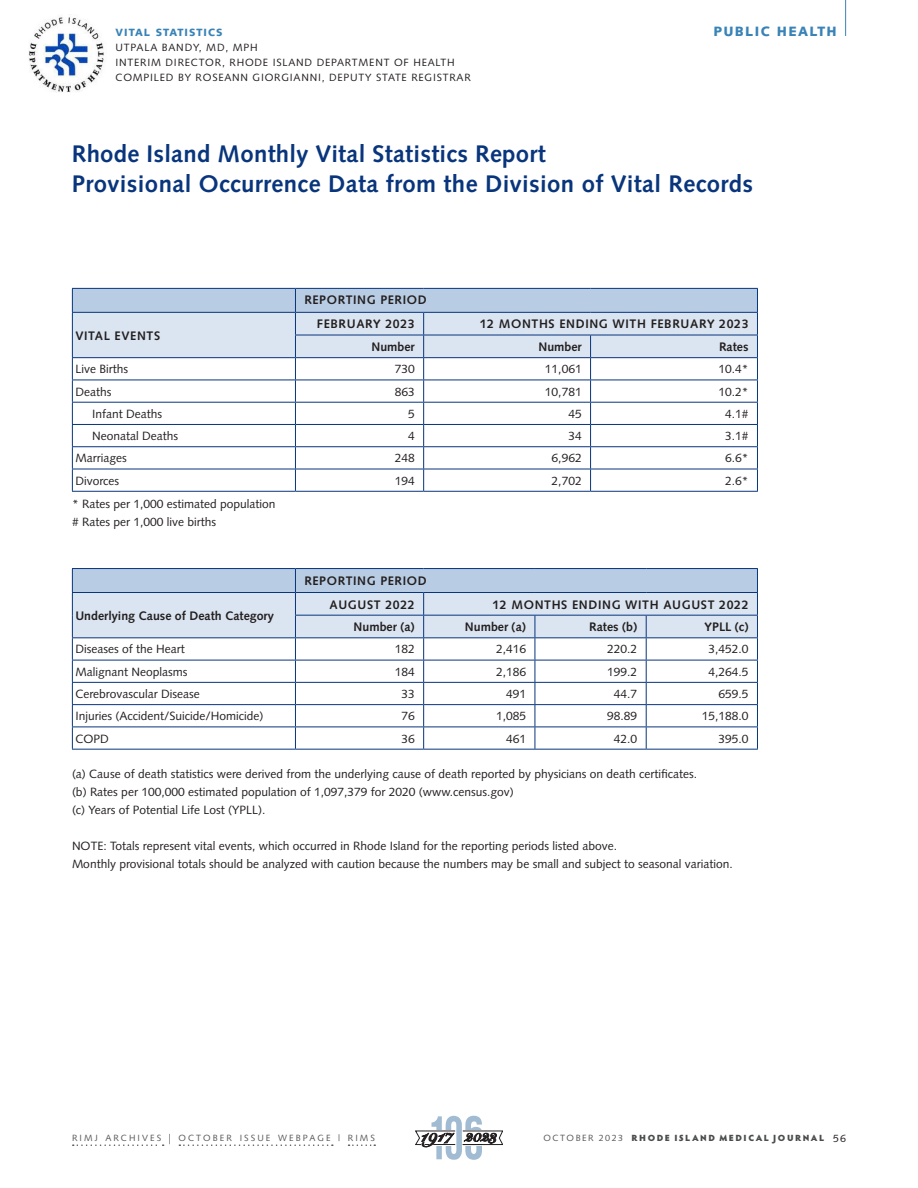
<style>
.page{position:relative;width:918px;height:1188px;background:#fff}
.page>*{position:absolute;margin:0;border:0;box-sizing:border-box;transform-origin:0 0}
.CLINICAL_TITLE{font:700 24px/30px "Syntax";letter-spacing:.015em;color:#08357c}
.dept_blue{font:900 13.5px "Syntax";letter-spacing:.1em;color:#3983b7}
.clinical_text__9_12{font:700 12.3px "Syntax";letter-spacing:.05em;color:#231f20}
.clinical_text__9_12-2{font:700 12.3px "Syntax";color:#231f20}
.clinical_text__9_12-3{font:12px/18px "Syntax";color:#231f20}
.byline_author{font:10.5px/15px "Syntax";letter-spacing:.075em;color:#231f20}
.byline_author-2{font:900 10.5px "Syntax";letter-spacing:.1em;color:#3983b7}
.t1{font:900 9px "Hypatia Sans Pro";letter-spacing:.17em;color:#4b4c4d}
.t2{font:9px "Syntax";letter-spacing:.23em;color:#57585a}
.s1{font-size:13.5px}
.s2{font-family:"Syntax";font-weight:400;color:#57585a}
.s3{font-family:"Syntax";font-weight:400;font-size:10.5px;color:#231f20}
</style>
<div class="page">
<img style="left:28px;top:17px;width:76px;height:76px">
<hr style="left:845px;top:0;width:1px;height:36px;background:#3983b7">
<svg style="left:72px;top:288px;width:686px;height:203px"></svg>
<hr style="left:72px;top:491px;width:223px;height:1px;background:#08357c">
<hr style="left:295px;top:491px;width:129px;height:1px;background:#08357c">
<hr style="left:424px;top:491px;width:167px;height:1px;background:#08357c">
<hr style="left:591px;top:491px;width:167px;height:1px;background:#08357c">
<hr style="left:72px;top:568px;width:223px;height:1px;background:#08357c">
<hr style="left:295px;top:568px;width:129px;height:1px;background:#08357c">
<hr style="left:424px;top:568px;width:111px;height:1px;background:#08357c">
<hr style="left:535px;top:568px;width:111px;height:1px;background:#08357c">
<hr style="left:646px;top:568px;width:112px;height:1px;background:#08357c">
<svg style="left:72px;top:569px;width:686px;height:180px"></svg>
<hr style="left:72px;top:749px;width:223px;height:1px;background:#08357c">
<hr style="left:295px;top:749px;width:129px;height:1px;background:#08357c">
<hr style="left:424px;top:749px;width:111px;height:1px;background:#08357c">
<hr style="left:535px;top:749px;width:111px;height:1px;background:#08357c">
<hr style="left:646px;top:749px;width:112px;height:1px;background:#08357c">
<svg style="left:73px;top:1144px;width:91px;height:2px"></svg>
<svg style="left:179px;top:1144px;width:154px;height:2px"></svg>
<svg style="left:349px;top:1144px;width:26px;height:2px"></svg>
<svg style="left:415px;top:1116px;width:88px;height:44px"></svg>
<p class="byline_author-2" style="left:116px;top:26px;width:109px">VITAL STATISTICS</p>
<p class="dept_blue" style="left:713px;top:23px;width:125px">PUBLIC HEALTH</p>
<p class="byline_author" style="left:116px;top:40px;width:357px">UTPALA BANDY, MD, MPH<br>INTERIM DIRECTOR, RHODE ISLAND DEPARTMENT OF HEALTH<br>COMPILED BY ROSEANN GIORGIANNI, DEPUTY STATE REGISTRAR</p>
<p class="CLINICAL_TITLE" style="left:72px;top:139px;width:683px">Rhode Island Monthly Vital Statistics Report<br>Provisional Occurrence Data from the Division of Vital Records</p>
<p class="clinical_text__9_12" style="left:75px;top:328px;width:86px">VITAL EVENTS</p>
<p class="clinical_text__9_12" style="left:304px;top:293px;width:124px">REPORTING PERIOD</p>
<p class="clinical_text__9_12" style="left:317px;top:317px;width:99px">FEBRUARY 2023</p>
<p class="clinical_text__9_12" style="left:480px;top:317px;width:270px">12 MONTHS ENDING WITH FEBRUARY 2023</p>
<p class="clinical_text__9_12" style="left:372px;top:340px;width:45px">Number</p>
<p class="clinical_text__9_12" style="left:538px;top:340px;width:45px">Number</p>
<p class="clinical_text__9_12" style="left:719px;top:340px;width:31px">Rates</p>
<p class="clinical_text__9_12-3" style="left:75px;top:360px;width:54px">Live Births</p>
<p class="clinical_text__9_12-3" style="left:395px;top:360px;width:22px">730</p>
<p class="clinical_text__9_12-3" style="left:545px;top:360px;width:38px">11,061</p>
<p class="clinical_text__9_12-3" style="left:719px;top:360px;width:32px">10.4*</p>
<p class="clinical_text__9_12-3" style="left:75px;top:382px;width:37px">Deaths</p>
<p class="clinical_text__9_12-3" style="left:395px;top:382px;width:22px">863</p>
<p class="clinical_text__9_12-3" style="left:545px;top:382px;width:38px">10,781</p>
<p class="clinical_text__9_12-3" style="left:719px;top:382px;width:32px">10.2*</p>
<p class="clinical_text__9_12-3" style="left:92px;top:405px;width:72px">Infant Deaths</p>
<p class="clinical_text__9_12-3" style="left:408px;top:405px;width:8px">5</p>
<p class="clinical_text__9_12-3" style="left:568px;top:405px;width:15px">45</p>
<p class="clinical_text__9_12-3" style="left:725px;top:405px;width:25px">4.1#</p>
<p class="clinical_text__9_12-3" style="left:92px;top:427px;width:88px">Neonatal Deaths</p>
<p class="clinical_text__9_12-3" style="left:408px;top:427px;width:8px">4</p>
<p class="clinical_text__9_12-3" style="left:568px;top:427px;width:15px">34</p>
<p class="clinical_text__9_12-3" style="left:725px;top:427px;width:25px">3.1#</p>
<p class="clinical_text__9_12-3" style="left:75px;top:449px;width:53px">Marriages</p>
<p class="clinical_text__9_12-3" style="left:395px;top:449px;width:22px">248</p>
<p class="clinical_text__9_12-3" style="left:552px;top:449px;width:32px">6,962</p>
<p class="clinical_text__9_12-3" style="left:725px;top:449px;width:25px">6.6*</p>
<p class="clinical_text__9_12-3" style="left:75px;top:472px;width:45px">Divorces</p>
<p class="clinical_text__9_12-3" style="left:395px;top:472px;width:22px">194</p>
<p class="clinical_text__9_12-3" style="left:552px;top:472px;width:32px">2,702</p>
<p class="clinical_text__9_12-3" style="left:725px;top:472px;width:25px">2.6*</p>
<p class="clinical_text__9_12-3" style="left:72px;top:495px;width:205px">* Rates per 1,000 estimated population</p>
<p class="clinical_text__9_12-3" style="left:72px;top:513px;width:146px"># Rates per 1,000 live births</p>
<p class="clinical_text__9_12-2" style="left:75px;top:609px;width:200px">Underlying Cause of Death Category</p>
<p class="clinical_text__9_12" style="left:304px;top:573px;width:124px">REPORTING PERIOD</p>
<p class="clinical_text__9_12" style="left:330px;top:597px;width:87px">AUGUST 2022</p>
<p class="clinical_text__9_12" style="left:493px;top:597px;width:258px">12 MONTHS ENDING WITH AUGUST 2022</p>
<p class="clinical_text__9_12" style="left:354px;top:620px;width:63px">Number (a)</p>
<p class="clinical_text__9_12" style="left:465px;top:620px;width:63px">Number (a)</p>
<p class="clinical_text__9_12" style="left:589px;top:620px;width:50px">Rates (b)</p>
<p class="clinical_text__9_12" style="left:705px;top:620px;width:45px">YPLL (c)</p>
<p class="clinical_text__9_12-3" style="left:75px;top:640px;width:111px">Diseases of the Heart</p>
<p class="clinical_text__9_12-3" style="left:395px;top:640px;width:22px">182</p>
<p class="clinical_text__9_12-3" style="left:496px;top:640px;width:32px">2,416</p>
<p class="clinical_text__9_12-3" style="left:607px;top:640px;width:32px">220.2</p>
<p class="clinical_text__9_12-3" style="left:709px;top:640px;width:42px">3,452.0</p>
<p class="clinical_text__9_12-3" style="left:75px;top:663px;width:114px">Malignant Neoplasms</p>
<p class="clinical_text__9_12-3" style="left:395px;top:663px;width:22px">184</p>
<p class="clinical_text__9_12-3" style="left:496px;top:663px;width:32px">2,186</p>
<p class="clinical_text__9_12-3" style="left:607px;top:663px;width:32px">199.2</p>
<p class="clinical_text__9_12-3" style="left:709px;top:663px;width:42px">4,264.5</p>
<p class="clinical_text__9_12-3" style="left:75px;top:685px;width:126px">Cerebrovascular Disease</p>
<p class="clinical_text__9_12-3" style="left:401px;top:685px;width:15px">33</p>
<p class="clinical_text__9_12-3" style="left:506px;top:685px;width:22px">491</p>
<p class="clinical_text__9_12-3" style="left:614px;top:685px;width:25px">44.7</p>
<p class="clinical_text__9_12-3" style="left:719px;top:685px;width:32px">659.5</p>
<p class="clinical_text__9_12-3" style="left:75px;top:707px;width:189px">Injuries (Accident/Suicide/Homicide)</p>
<p class="clinical_text__9_12-3" style="left:401px;top:707px;width:15px">76</p>
<p class="clinical_text__9_12-3" style="left:496px;top:707px;width:32px">1,085</p>
<p class="clinical_text__9_12-3" style="left:607px;top:707px;width:32px">98.89</p>
<p class="clinical_text__9_12-3" style="left:702px;top:707px;width:48px">15,188.0</p>
<p class="clinical_text__9_12-3" style="left:75px;top:729px;width:35px">COPD</p>
<p class="clinical_text__9_12-3" style="left:401px;top:729px;width:15px">36</p>
<p class="clinical_text__9_12-3" style="left:506px;top:729px;width:22px">461</p>
<p class="clinical_text__9_12-3" style="left:614px;top:729px;width:25px">42.0</p>
<p class="clinical_text__9_12-3" style="left:719px;top:729px;width:32px">395.0</p>
<p class="clinical_text__9_12-3" style="left:72px;top:764px;width:627px">(a) Cause of death statistics were derived from the underlying cause of death reported by physicians on death certificates.</p>
<p class="clinical_text__9_12-3" style="left:72px;top:782px;width:443px">(b) Rates per 100,000 estimated population of 1,097,379 for 2020 (www.census.gov)</p>
<p class="clinical_text__9_12-3" style="left:72px;top:800px;width:195px">(c) Years of Potential Life Lost (YPLL).</p>
<p class="clinical_text__9_12-3" style="left:72px;top:836px;width:662px">NOTE: Totals represent vital events, which occurred in Rhode Island for the reporting periods listed above.<br>Monthly provisional totals should be analyzed with caution because the numbers may be small and subject to seasonal variation.</p>
<p class="t2" style="left:72px;top:1132px;width:305px">RIMJ ARCHIVES <span class="s1">|</span> OCTOBER ISSUE WEBPAGE | RIMS</p>
<p class="t1" style="left:544px;top:1131px;width:304px"><span class="s2">OCTOBER 2023</span> RHODE ISLAND MEDICAL JOURNAL <span class="s3">56</span></p>
</div>
